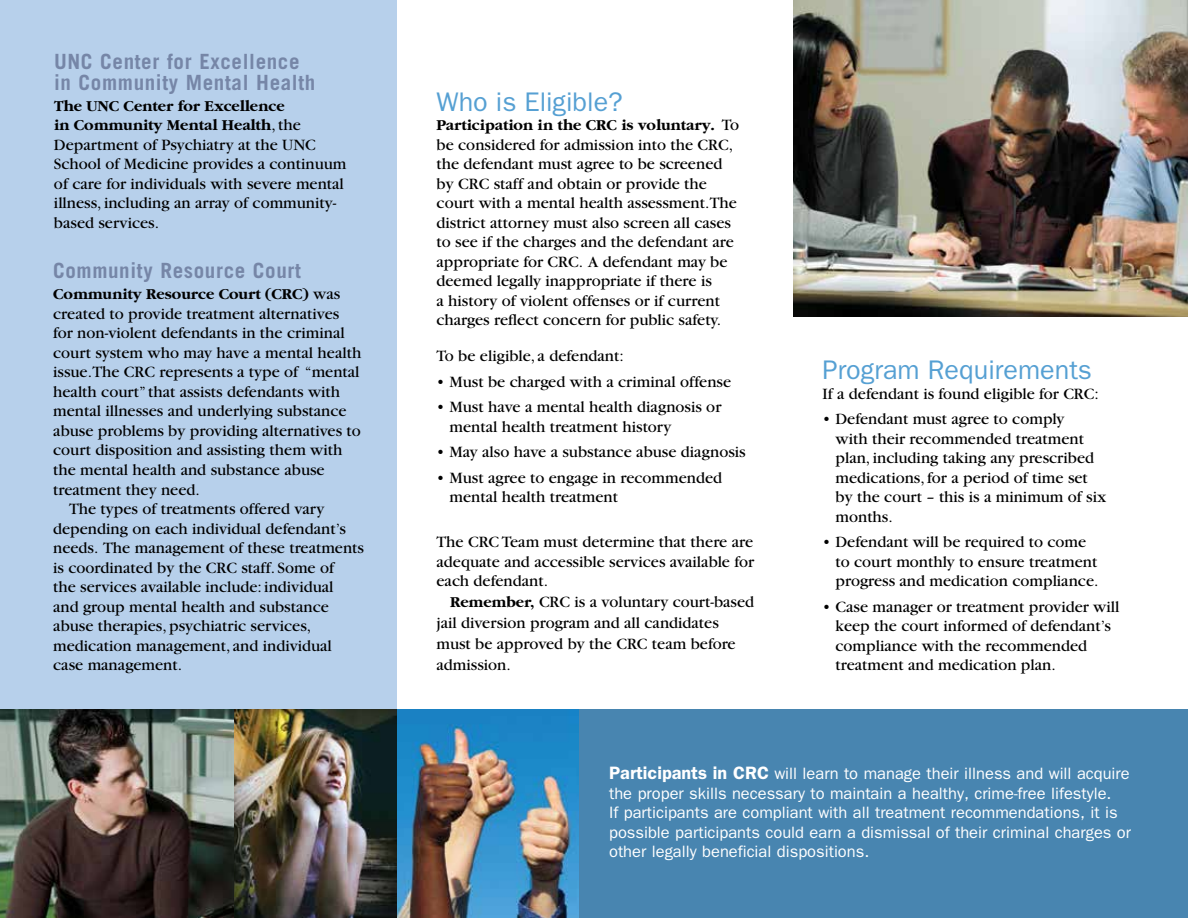
<style>
.page{position:relative;width:1188px;height:918px;background:#fff}
.page>*{position:absolute;margin:0;border:0;box-sizing:border-box;transform-origin:0 0}
.t1{font:27px "Franklin Gothic";color:#56a0d3}
.t2{font:700 21px/21px "Trade Gothic";letter-spacing:.03em;color:#7686a7}
.t3{font:16.5px/19.5px "Garamond";color:#000}
.t4{font:16.5px/19.5px "Franklin Gothic";color:#fff}
.t5{font:700 15.75px/19.5px "Garamond";color:#000}
.s1{font-weight:400;font-size:16.5px}
.s2{font-weight:700;font-size:15.75px}
.s3{font-weight:600;font-size:18px}
</style>
<div class="page">
<div style="left:0;top:0;width:397px;height:918px;background:#b7d0eb"></div>
<div style="left:397px;top:710px;width:791px;height:208px;background:#4885b0"></div>
<img style="left:794px;top:0;width:394px;height:316px">
<img style="left:233px;top:710px;width:346px;height:208px">
<img style="left:0;top:710px;width:233px;height:208px">
<p class="t2" style="left:54px;top:50px;width:263px">UNC Center for Excellence in Community Mental Health</p>
<p class="t5" style="left:54px;top:96px;width:248px">The UNC Center for Excellence in Community Mental Health<span class="s1">, the</span></p>
<p class="t3" style="left:54px;top:135px;width:294px">Department of Psychiatry at the UNC School of Medicine provides a continuum of care for individuals with severe mental illness, including an array of community&shy;based services.</p>
<p class="t2" style="left:53px;top:260px;width:249px">Community Resource Court</p>
<p class="t5" style="left:53px;top:285px;width:289px">Community Resource Court (CRC) <span class="s1">was</span></p>
<p class="t3" style="left:53px;top:304px;width:288px">created to provide treatment alternatives</p>
<p class="t3" style="left:53px;top:324px;width:293px">for non-violent defendants in the criminal</p>
<p class="t3" style="left:53px;top:343px;width:310px">court system who may have a mental health</p>
<p class="t3" style="left:53px;top:363px;width:308px">issue.The CRC represents a type of “mental</p>
<p class="t3" style="left:53px;top:382px;width:289px">health court” that assists defendants with</p>
<p class="t3" style="left:53px;top:402px;width:295px">mental illnesses and underlying substance</p>
<p class="t3" style="left:53px;top:421px;width:309px">abuse problems by providing alternatives to</p>
<p class="t3" style="left:53px;top:441px;width:291px">court disposition and assisting them with</p>
<p class="t3" style="left:53px;top:460px;width:273px">the mental health and substance abuse</p>
<p class="t3" style="left:53px;top:480px;width:148px">treatment they need.</p>
<p class="t3" style="left:69px;top:499px;width:257px">The types of treatments offered vary</p>
<p class="t3" style="left:53px;top:519px;width:294px">depending on each individual defendant’s</p>
<p class="t3" style="left:53px;top:538px;width:312px">needs. The management of these treatments</p>
<p class="t3" style="left:53px;top:558px;width:283px">is coordinated by the CRC staff. Some of</p>
<p class="t3" style="left:53px;top:577px;width:282px">the services available include: individual</p>
<p class="t3" style="left:53px;top:597px;width:277px">and group mental health and substance</p>
<p class="t3" style="left:53px;top:616px;width:260px">abuse therapies, psychiatric services,</p>
<p class="t3" style="left:53px;top:636px;width:280px">medication management, and individual</p>
<p class="t3" style="left:53px;top:655px;width:130px">case management.</p>
<h1 class="t1" style="left:437px;top:86px;width:188px">Who is Eligible?</h1>
<p class="t5" style="left:437px;top:116px;width:304px">Participation in the CRC is voluntary. <span class="s1">To</span></p>
<p class="t3" style="left:437px;top:135px;width:302px">be considered for admission into the CRC, the defendant must agree to be screened by CRC staff and obtain or provide the court with a mental health assessment.The district attorney must also screen all cases to see if the charges and the defendant are appropriate for CRC. A defendant may be deemed legally inappropriate if there is<br>a history of violent offenses or if current charges reflect concern for public safety.</p>
<p class="t3" style="left:437px;top:347px;width:189px">To be eligible, a defendant:</p>
<p class="t3" style="left:437px;top:372px;width:296px">• Must be charged with a criminal offense</p>
<p class="t3" style="left:449px;top:398px;width:273px;text-indent:-13px">• Must have a mental health diagnosis or mental health treatment history</p>
<p class="t3" style="left:437px;top:443px;width:311px">• May also have a substance abuse diagnosis</p>
<p class="t3" style="left:449px;top:468px;width:274px;text-indent:-13px">• Must agree to engage in recommended mental health treatment</p>
<p class="t3" style="left:437px;top:533px;width:319px;text-align:justify">The CRC Team must determine that there are adequate and accessible services available for each defendant.</p>
<p class="t3" style="left:437px;top:592px;width:319px;line-height:21px;text-indent:13px"><span class="s2">Remember,</span> CRC is a voluntary court-based jail diversion program and all candidates must be approved by the CRC team before admission.</p>
<h1 class="t1" style="left:823px;top:354px;width:271px">Program Requirements</h1>
<p class="t3" style="left:823px;top:384px;width:278px">If a defendant is found eligible for CRC:</p>
<p class="t3" style="left:836px;top:409px;width:272px;text-indent:-13px">• Defendant must agree to comply<br>with their recommended treatment plan, including taking any prescribed medications, for a period of time set by the court – this is a minimum of six months.</p>
<p class="t3" style="left:836px;top:532px;width:265px;text-indent:-13px">• Defendant will be required to come to court monthly to ensure treatment progress and medication compliance.</p>
<p class="t3" style="left:836px;top:597px;width:285px;text-indent:-13px">• Case manager or treatment provider will keep the court informed of defendant’s compliance with the recommended treatment and medication plan.</p>
<p class="t4" style="left:609px;top:764px;width:524px"><span class="s3">Participants in CRC</span> will learn to manage their illness and will acquire the proper skills necessary to maintain a healthy, crime-free lifestyle.<br>If participants are compliant with all treatment recommendations, it is possible participants could earn a dismissal of their criminal charges or other legally beneficial dispositions.</p>
</div>
